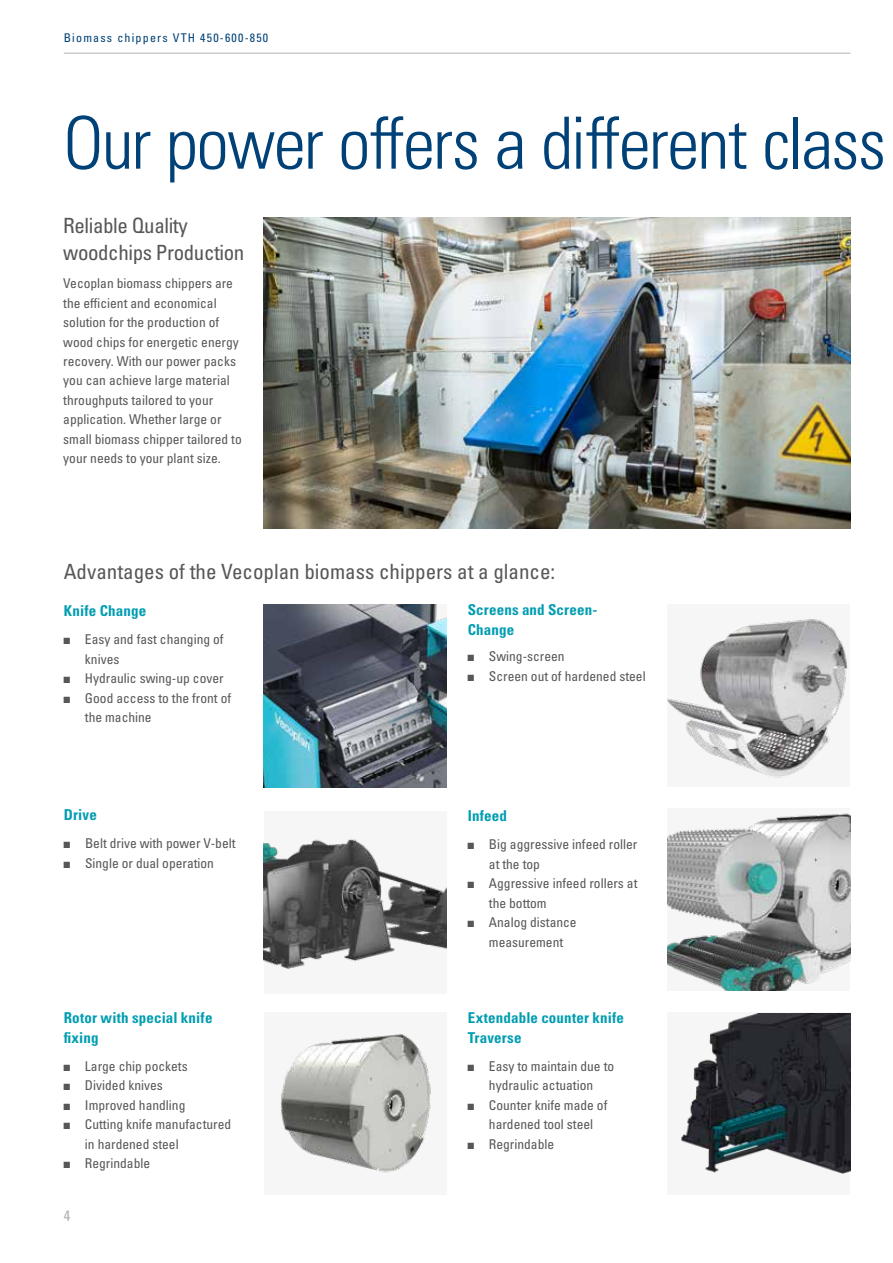
<style>
.page{position:relative;width:893px;height:1263px;background:#fff}
.page>*{position:absolute;margin:0;border:0;box-sizing:border-box;transform-origin:0 0}
.t1{font:300 condensed 72px "Univers LT Pro";letter-spacing:-.025em;color:#004177}
.t2{font:condensed 21px "Univers LT Pro";color:#575756}
.t3{font:condensed 21px/27px "Univers LT Pro";letter-spacing:-.02em;color:#575756}
.t4{font:700 condensed 15px/19.5px "Univers LT Pro";letter-spacing:.01em;color:#009db1}
.t5{font:condensed 15px "Univers LT Pro";color:#b3b2b2}
.t6{font:condensed 13.5px/19.5px "Univers LT Pro";color:#575756}
.t7{font:condensed 12px "Univers LT Pro";letter-spacing:.1em;color:#004177}
.s1{font-family:"Arial Narrow";font-stretch:normal}
</style>
<div class="page">
<img style="left:264px;top:604px;width:182px;height:183px">
<div style="left:668px;top:604px;width:182px;height:183px;background:#f6f6f6"></div>
<img style="left:668px;top:619px;width:180px;height:159px">
<div style="left:264px;top:1012px;width:182px;height:183px;background:#f6f6f6"></div>
<img style="left:281px;top:1034px;width:150px;height:139px">
<div style="left:264px;top:811px;width:182px;height:183px;background:#f6f6f6"></div>
<img style="left:264px;top:839px;width:182px;height:130px">
<img style="left:668px;top:813px;width:182px;height:178px">
<div style="left:668px;top:1012px;width:182px;height:183px;background:#f6f6f6"></div>
<img style="left:681px;top:1014px;width:169px;height:160px">
<img style="left:264px;top:218px;width:586px;height:310px">
<hr style="left:64px;top:53px;width:786px;height:1px;background:#b3b2b2">
<p class="t7" style="left:64px;top:30px;width:206px">Biomass chippers VTH 450-600-850</p>
<h1 class="t1" style="left:63px;top:94px;width:824px">Our power offers a different class</h1>
<h2 class="t3" style="left:63px;top:211px;width:182px">Reliable Quality woodchips Production</h2>
<p class="t6" style="left:63px;top:273px;width:180px">Vecoplan biomass chippers are the efficient and economical solution for the production of wood chips for energetic energy recovery. With our power packs you can achieve large material throughputs tailored to your application. Whether large or small biomass chipper tailored to your needs to your plant size.</p>
<h2 class="t2" style="left:64px;top:558px;width:493px">Advantages of the Vecoplan biomass chippers at a glance:</h2>
<p class="t4" style="left:64px;top:601px;width:84px">Knife Change</p>
<p class="t6" style="left:85px;top:629px;width:140px;text-indent:-21px"><span class="s1">■</span> Easy and fast changing of knives</p>
<p class="t6" style="left:64px;top:668px;width:161px"><span class="s1">■</span> Hydraulic swing-up cover</p>
<p class="t6" style="left:85px;top:688px;width:148px;text-indent:-21px"><span class="s1">■</span> Good access to the front of the machine</p>
<p class="t4" style="left:64px;top:805px;width:35px">Drive</p>
<p class="t6" style="left:64px;top:833px;width:173px"><span class="s1">■</span> Belt drive with power V-belt</p>
<p class="t6" style="left:64px;top:852px;width:152px"><span class="s1">■</span> Single or dual operation</p>
<p class="t4" style="left:64px;top:1008px;width:150px">Rotor with special knife fixing</p>
<p class="t6" style="left:64px;top:1056px;width:125px"><span class="s1">■</span> Large chip pockets</p>
<p class="t6" style="left:64px;top:1075px;width:101px"><span class="s1">■</span> Divided knives</p>
<p class="t6" style="left:64px;top:1094px;width:123px"><span class="s1">■</span> Improved handling</p>
<p class="t6" style="left:85px;top:1114px;width:148px;text-indent:-21px"><span class="s1">■</span> Cutting knife manufactured in hardened steel</p>
<p class="t6" style="left:64px;top:1153px;width:88px"><span class="s1">■</span> Regrindable</p>
<p class="t5" style="left:64px;top:1206px;width:8px">4</p>
<p class="t4" style="left:468px;top:600px;width:131px">Screens and Screen-<br>Change</p>
<p class="t6" style="left:468px;top:646px;width:98px"><span class="s1">■</span> Swing-screen</p>
<p class="t6" style="left:468px;top:666px;width:179px"><span class="s1">■</span> Screen out of hardened steel</p>
<p class="t4" style="left:468px;top:806px;width:41px">Infeed</p>
<p class="t6" style="left:489px;top:834px;width:150px;text-indent:-21px"><span class="s1">■</span> Big aggressive infeed roller at the top</p>
<p class="t6" style="left:489px;top:873px;width:150px;text-indent:-21px"><span class="s1">■</span> Aggressive infeed rollers at the bottom</p>
<p class="t6" style="left:468px;top:912px;width:110px;text-align:center"><span class="s1">■</span> Analog distance measurement</p>
<p class="t4" style="left:468px;top:1008px;width:158px">Extendable counter knife<br>Traverse</p>
<p class="t6" style="left:468px;top:1056px;width:148px;text-align:center"><span class="s1">■</span> Easy to maintain due to hydraulic actuation</p>
<p class="t6" style="left:468px;top:1094px;width:141px;text-align:center"><span class="s1">■</span> Counter knife made of hardened tool steel</p>
<p class="t6" style="left:468px;top:1133px;width:88px"><span class="s1">■</span> Regrindable</p>
</div>
